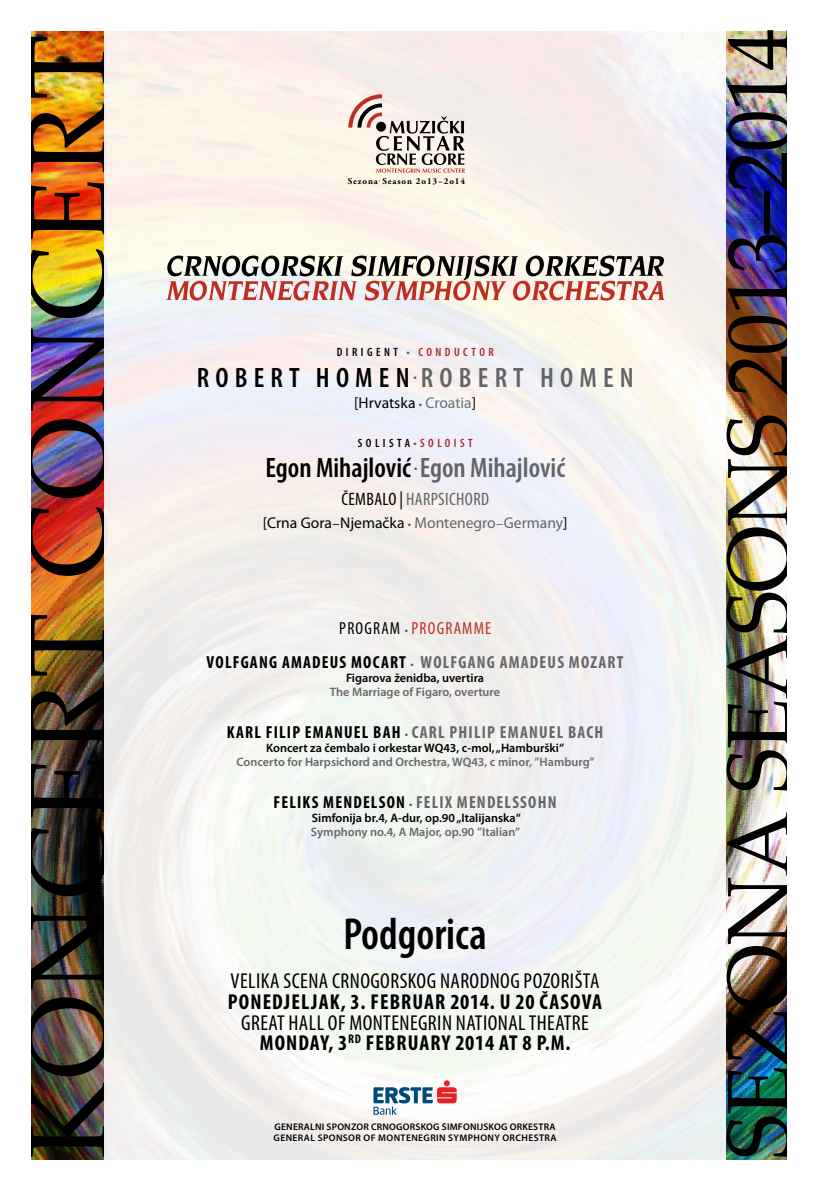
<style>
.page{position:relative;width:819px;height:1191px;background:#fff}
.page>*{position:absolute;margin:0;border:0;box-sizing:border-box;transform-origin:0 0}
.t1{font:111.12px "Palatino Linotype";letter-spacing:.03em;color:#000;scale:.96 1}
.t2{font:88.38px "Palatino Linotype";letter-spacing:-.025em;color:#000}
.t3{font:600 condensed 45.06px "Myriad Pro";color:#000}
.t4{font:600 condensed 28.18px "Myriad Pro";color:#000}
.t5{font:600 condensed 28.18px "Myriad Pro";letter-spacing:.22em;color:#000}
.t6{font:condensed 21.61px/20.7px "Myriad Pro";letter-spacing:.02em;color:#000;text-align:center}
.t7{font:700 condensed 21.61px "Myriad Pro";letter-spacing:.05em;color:#000}
.t8{font:condensed 18.03px "Myriad Pro";letter-spacing:.02em;color:#636466}
.t9{font:700 condensed 17.5px "Myriad Pro";letter-spacing:.07em;color:#67686b}
.t10{font:700 condensed 17.5px "Myriad Pro";letter-spacing:.07em;color:#000}
.t11{font:condensed 17.5px "Myriad Pro";color:#be2e21}
.t12{font:condensed 17.5px "Myriad Pro";color:#000}
.t13{font:15.58px "Myriad Pro";color:#000}
.t14{font:600 12.25px "Myriad Pro";color:#67686b}
.t15{font:600 12.25px "Myriad Pro";color:#000}
.t16{font:600 condensed 12.08px "Myriad Pro";letter-spacing:.29em;color:#b12328}
.t17{font:600 condensed 12.08px "Myriad Pro";letter-spacing:.29em;color:#000}
.t18{font:600 9.62px "Myriad Pro";letter-spacing:.02em;color:#000}
.t19{font:600 9.62px "Myriad Pro";letter-spacing:.04em;color:#000}
.t20{font:700 9.01px "Adobe Garamond Pro";letter-spacing:.1em;color:#000}
.s1{color:#000}
.s2{color:#545456}
.s3{color:#636466}
.s4{font-weight:600;font-stretch:condensed;font-size:12.08px;color:#545456}
.s5{color:#6d6e71}
.s6{color:#b12328}
.s7{font-family:"Minion Pro"}
.s8{font-family:"Minion Pro";color:#636466}
.s9{font-weight:600;font-size:12.08px;color:#545456}
.s10{color:#67686b}
.s11{font-weight:700}
</style>
<div class="page">
<img style="left:32px;top:32px;width:755px;height:1127px">
<div style="left:104px;top:15px;width:622px;height:1161px;background:linear-gradient(to right,#f4f1ed,#f3f3f3)"></div>
<svg style="left:348px;top:94px;width:117px;height:79px;background:#cfc2bb"></svg>
<svg style="left:166px;top:255px;width:498px;height:45px;background:#bba098"></svg>
<svg style="left:373px;top:1080px;width:83px;height:34px"></svg>
<h1 class="t1" style="left:-11px;top:1159px;width:1173px;rotate:-90deg">KONCERT CONCERT</h1>
<p class="t20" style="left:348px;top:176px;width:119px">Sezona<sup>•</sup> Season 2o13−2o14</p>
<p class="t16" style="left:337px;top:345px;width:158px"><span class="s1">DIRIGENT</span> <span class="s2">•</span> CONDUCTOR</p>
<h3 class="t5" style="left:197px;top:360px;width:438px">ROBERT HOMEN<sup>•</sup> <span class="s3">ROBERT HOMEN</span></h3>
<p class="t13" style="left:354px;top:393px;width:123px">[Hrvatska <span class="s4">•</span> <span class="s5">Croatia</span>]</p>
<p class="t17" style="left:358px;top:435px;width:116px">SOLISTA<span class="s2">•</span><span class="s6">SOLOI ST</span></p>
<h3 class="t4" style="left:265px;top:450px;width:301px">EGON MIHAJLOVIĆ <sup>•</sup> <span class="s3">EGON MIHAJLOVIĆ</span></h3>
<h3 class="t8" style="left:341px;top:488px;width:149px"><span class="s1">ČEMBALO |</span> HARPSICHORD</h3>
<p class="t13" style="left:263px;top:513px;width:306px">[Crna Gora<span class="s7">–</span>Njemačka <span class="s4">•</span> <span class="s3">Montenegro</span><span class="s8">–</span><span class="s3">Germany</span>]</p>
<h3 class="t12" style="left:339px;top:618px;width:10px">PROGRA</h3>
<h3 class="t11" style="left:390px;top:618px;width:31px"><span class="s1">M</span> <span class="s9">•</span> PROGRA</h3>
<h3 class="t11" style="left:462px;top:618px;width:29px">MME</h3>
<h3 class="t10" style="left:207px;top:651px;width:418px">VOLFGANG AMADEUS MOCART <span class="s9">•</span> <span class="s10">WOLFGANG AMADEUS MOZART</span></h3>
<p class="t15" style="left:346px;top:670px;width:140px">Figarova ženidba, uvertira</p>
<p class="t14" style="left:330px;top:684px;width:172px">The Marriage of Figaro, overture</p>
<h3 class="t9" style="left:227px;top:721px;width:378px"><span class="s1">KARL FILIP EMANUEL BAH</span> <span class="s9">•</span> CARL PHILIP EMANUEL BACH</h3>
<p class="t15" style="left:266px;top:740px;width:299px">Koncert za čembalo i orkestar WQ43, c-mol, „Hamburški“</p>
<p class="t14" style="left:236px;top:754px;width:359px">Concerto for Harpsichord and Orchestra, WQ43, c minor, ”Hamburg”</p>
<h3 class="t9" style="left:273px;top:791px;width:284px"><span class="s1">FELIKS MENDELSON</span> <span class="s9">•</span> FELIX MENDELSSOHN</h3>
<p class="t15" style="left:312px;top:810px;width:210px">Simfonija br.4, A-dur, op.90 „Italijanska“</p>
<p class="t14" style="left:311px;top:824px;width:211px">Symphony no.4, A Major, op.90 ”Italian”</p>
<h3 class="t3" style="left:343px;top:906px;width:145px">PODGORICA</h3>
<h3 class="t6" style="left:231px;top:970px;width:370px">VELIKA SCENA CRNOGORSKOG NARODNOG POZORIŠTA</h3>
<h3 class="t7" style="left:228px;top:988px;width:375px">PONEDJELJAK, 3. FEBRUAR 2014. U 20 ČASOVA</h3>
<h3 class="t6" style="left:241px;top:1012px;width:349px">GREAT HALL OF MONTENEGRIN NATIONAL TH EATRE<br><span class="s11">MONDAY, 3</span><sup>RD</sup> <span class="s11">FEBRUARY 2014 AT 8 P.M.</span></h3>
<p class="t18" style="left:274px;top:1120px;width:110px">Generalni sponzor CRNO</p>
<p class="t18" style="left:396px;top:1120px;width:14px">GORS</p>
<p class="t18" style="left:420px;top:1120px;width:130px">KOG SI MFONIJSKOG ORKESTRA</p>
<p class="t19" style="left:273px;top:1131px;width:139px">General Sponsor of MONTENE</p>
<p class="t18" style="left:423px;top:1131px;width:13px">GRIN</p>
<p class="t19" style="left:448px;top:1131px;width:103px">SYMPHONY ORCHESTRA</p>
<h2 class="t2" style="left:696px;top:1159px;width:1133px;rotate:-90deg">SEZONA SEASONS 2013–2014</h2>
</div>
